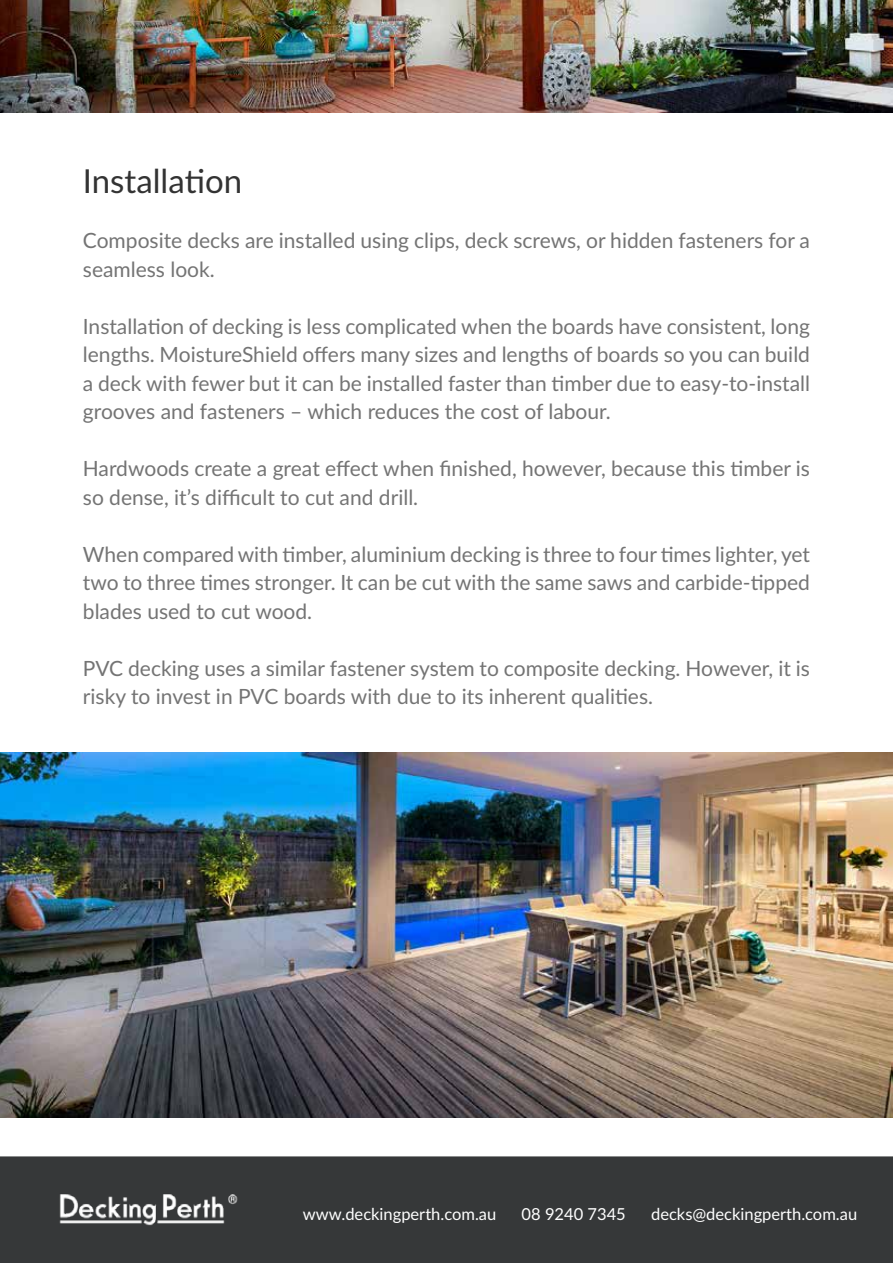
<style>
.page{position:relative;width:893px;height:1263px;background:#fff}
.page>*{position:absolute;margin:0;border:0;box-sizing:border-box;transform-origin:0 0}
.t1{font:33px "Lato";color:#333}
.t2{font:21px/28.5px "Lato";color:#747474}
.t3{font:16.5px "Lato";color:#fff}
</style>
<div class="page">
<div style="left:0;top:1156px;width:893px;height:107px;background:#363839"></div>
<img style="left:55px;top:1184px;width:187px;height:47px">
<img style="left:0;top:0;width:893px;height:113px">
<img style="left:0;top:752px;width:893px;height:366px">
<h1 class="t1" style="left:83px;top:157px;width:161px">Installation</h1>
<p class="t2" style="left:83px;top:225px;width:729px">Composite decks are installed using clips, deck screws, or hidden fasteners for a seamless look.</p>
<p class="t2" style="left:83px;top:311px;width:729px;text-align:justify">Installation of decking is less complicated when the boards have consistent, long lengths. MoistureShield offers many sizes and lengths of boards so you can build a deck with fewer but it can be installed faster than timber due to easy-to-install grooves and fasteners – which reduces the cost of labour.</p>
<p class="t2" style="left:83px;top:453px;width:729px">Hardwoods create a great effect when finished, however, because this timber is so dense, it’s difficult to cut and drill.</p>
<p class="t2" style="left:83px;top:539px;width:729px;text-align:justify">When compared with timber, aluminium decking is three to four times lighter, yet two to three times stronger. It can be cut with the same saws and carbide-tipped blades used to cut wood.</p>
<p class="t2" style="left:83px;top:653px;width:729px">PVC decking uses a similar fastener system to composite decking. However, it is risky to invest in PVC boards with due to its inherent qualities.</p>
<p class="t3" style="left:303px;top:1202px;width:195px">www.deckingperth.com.au</p>
<p class="t3" style="left:522px;top:1202px;width:106px">08 9240 7345</p>
<p class="t3" style="left:651px;top:1202px;width:208px">decks@deckingperth.com.au</p>
</div>
